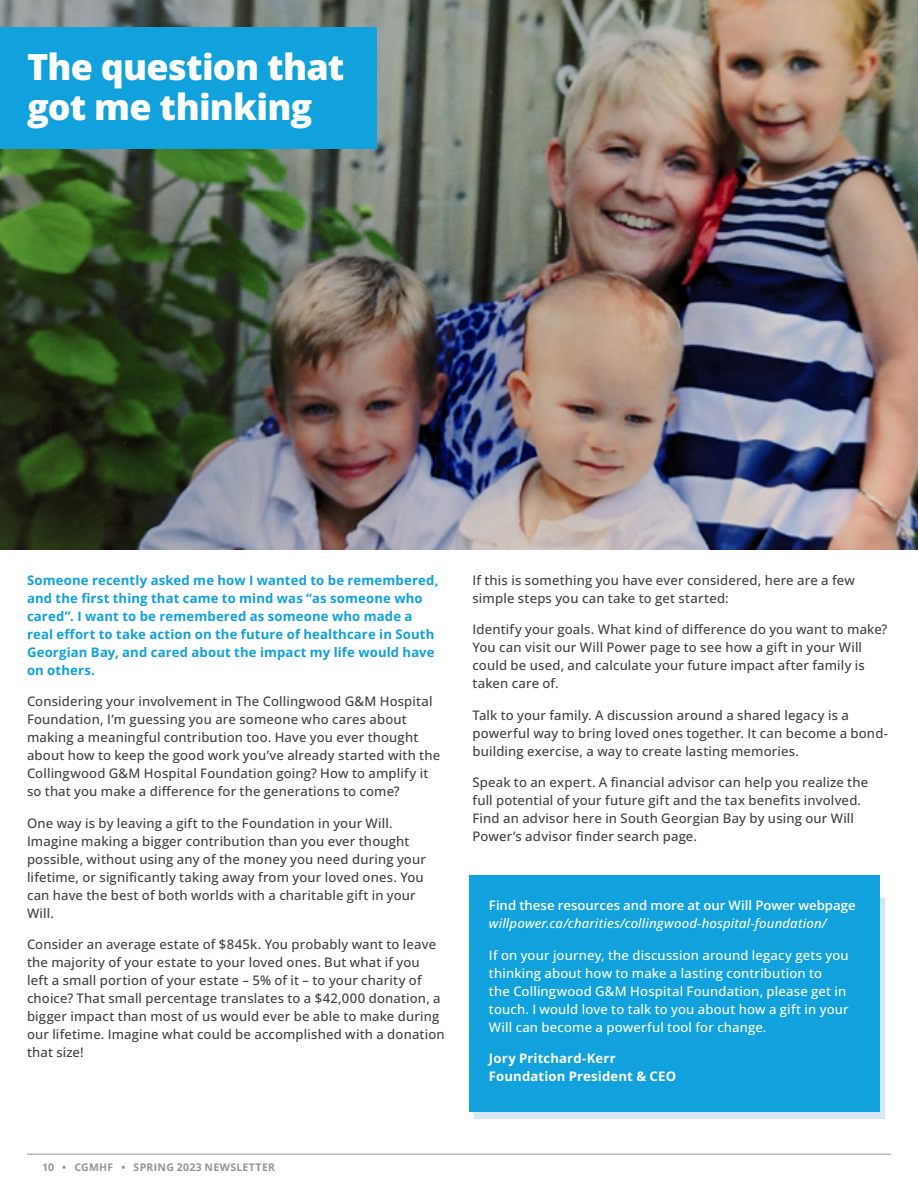
<style>
.page{position:relative;width:918px;height:1188px;background:#fff}
.page>*{position:absolute;margin:0;border:0;box-sizing:border-box;transform-origin:0 0}
.t1{font:800 36px/40.5px "Open Sans";letter-spacing:-.02em;color:#fff}
.t2{font:500 13.2px/18px "Open Sans";letter-spacing:.015em;color:#414042}
.t3{font:700 13.2px/18px "Open Sans";letter-spacing:.01em;color:#11a1dc}
.t4{font:500 13.2px/18px "Open Sans";letter-spacing:.01em;color:#fff}
.t5{font:italic 500 13.2px "Open Sans";letter-spacing:.01em;color:#fff}
.t6{font:600 13.2px "Open Sans";color:#fff}
.t7{font:700 13.2px/18px "Open Sans";letter-spacing:.01em;color:#fff}
.t8{font:700 10.5px "Open Sans";letter-spacing:.03em;color:#939598}
</style>
<div class="page">
<hr style="left:27px;top:1154px;width:864px;height:1px;background:#939598">
<img style="left:0;top:0;width:918px;height:550px">
<div style="left:0;top:27px;width:376px;height:121px;background:#11a1dc"></div>
<div style="left:474px;top:899px;width:411px;height:220px;background:#d4e5f6"></div>
<div style="left:469px;top:876px;width:410px;height:236px;background:#11a1dc"></div>
<h1 class="t1" style="left:27px;top:45px;width:319px">The question that got me thinking</h1>
<p class="t3" style="left:27px;top:571px;width:413px">Someone recently asked me how I wanted to be remembered, and the first thing that came to mind was “as someone who cared”. I want to be remembered as someone who made a real effort to take action on the future of healthcare in South Georgian Bay, and cared about the impact my life would have on others.</p>
<p class="t2" style="left:27px;top:692px;width:415px">Considering your involvement in The Collingwood G&amp;M Hospital Foundation, I’m guessing you are someone who cares about making a meaningful contribution too. Have you ever thought about how to keep the good work you’ve already started with the Collingwood G&amp;M Hospital Foundation going? How to amplify it so that you make a difference for the generations to come?</p>
<p class="t2" style="left:27px;top:814px;width:400px">One way is by leaving a gift to the Foundation in your Will.<br>Imagine making a bigger contribution than you ever thought possible, without using any of the money you need during your lifetime, or significantly taking away from your loved ones. You can have the best of both worlds with a charitable gift in your Will.</p>
<p class="t2" style="left:27px;top:935px;width:419px">Consider an average estate of $845k. You probably want to leave the majority of your estate to your loved ones. But what if you<br>left a small portion of your estate – 5% of it – to your charity of choice? That small percentage translates to a $42,000 donation, a bigger impact than most of us would ever be able to make during our lifetime. Imagine what could be accomplished with a donation that size!</p>
<p class="t2" style="left:473px;top:570px;width:384px">If this is something you have ever considered, here are a few simple steps you can take to get started:</p>
<p class="t2" style="left:473px;top:620px;width:416px">Identify your goals. What kind of difference do you want to make?<br>You can visit our Will Power page to see how a gift in your Will could be used, and calculate your future impact after family is taken care of.</p>
<p class="t2" style="left:473px;top:705px;width:417px">Talk to your family. A discussion around a shared legacy is a powerful way to bring loved ones together. It can become a bond&shy;building exercise, a way to create lasting memories.</p>
<p class="t2" style="left:473px;top:773px;width:397px">Speak to an expert. A financial advisor can help you realize the full potential of your future gift and the tax benefits involved.<br>Find an advisor here in South Georgian Bay by using our Will Power’s advisor finder search page.</p>
<p class="t6" style="left:489px;top:896px;width:368px">Find these resources and more at our Will Power webpage</p>
<p class="t5" style="left:489px;top:914px;width:339px">willpower.ca/charities/collingwood-hospital-foundation/</p>
<p class="t4" style="left:489px;top:946px;width:361px">If on your journey, the discussion around legacy gets you thinking about how to make a lasting contribution to<br>the Collingwood G&amp;M Hospital Foundation, please get in touch. I would love to talk to you about how a gift in your Will can become a powerful tool for change.</p>
<p class="t7" style="left:489px;top:1049px;width:189px">Jory Pritchard-Kerr<br>Foundation President &amp; CEO</p>
<p class="t8" style="left:42px;top:1160px;width:235px">10 • CGMHF • SPRING 2023 NEWSLETTER</p>
</div>
